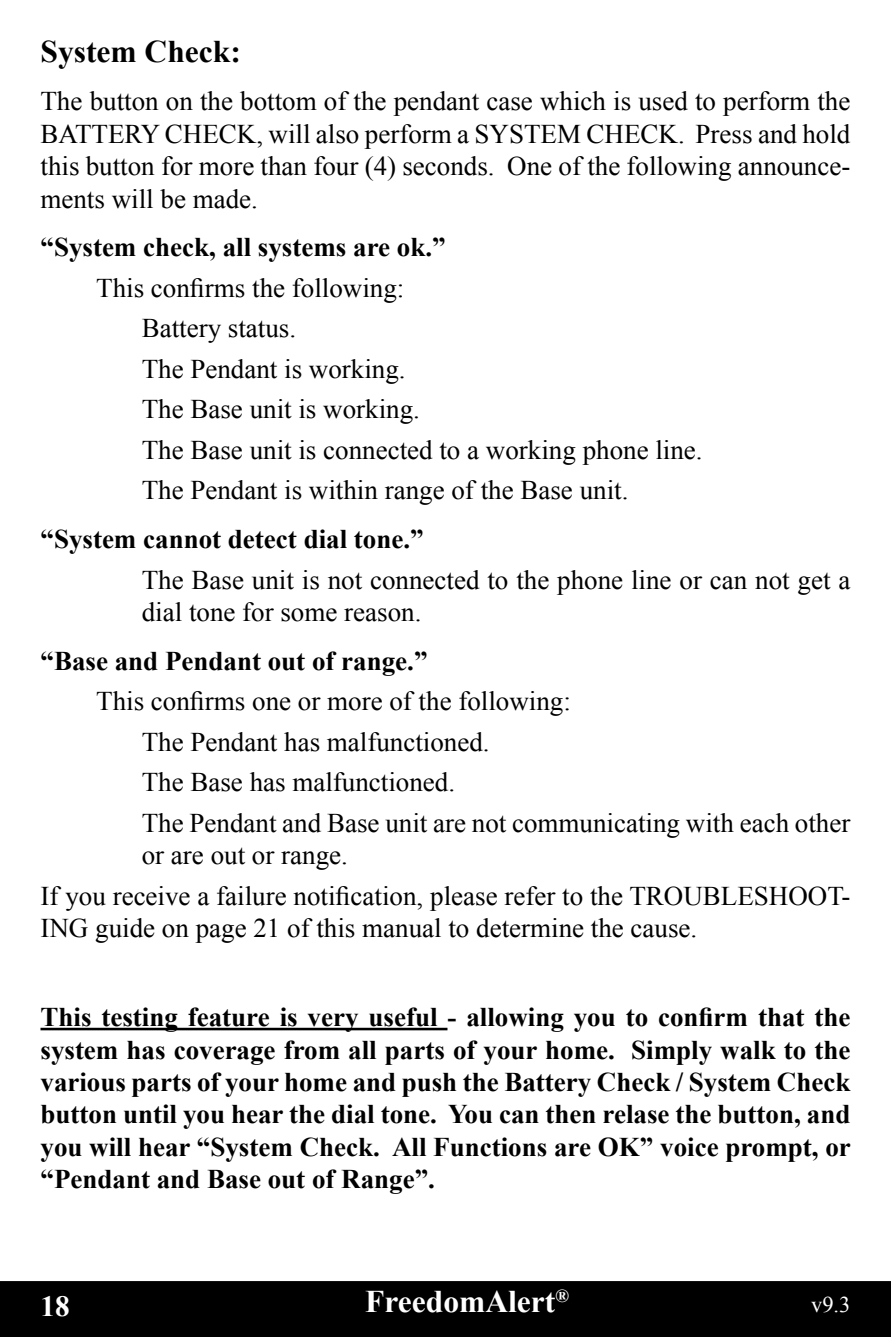
<style>
.page{position:relative;width:891px;height:1337px;background:#fff}
.page>*{position:absolute;margin:0;border:0;box-sizing:border-box;transform-origin:0 0}
.t1{font:700 31.5px "Times New Roman";color:#fff}
.t2{font:700 31.5px "Times New Roman";color:#000}
.t3{font:700 29.25px "Times New Roman";color:#fff}
.t4{font:27px/40.5px "Times New Roman";color:#000}
.t5{font:700 27px/32.4px "Times New Roman";color:#000;text-align:justify}
.t6{font:22.5px "Times New Roman";color:#fff}
</style>
<div class="page">
<div style="left:0;top:1281px;width:890px;height:55px;background:#000"></div>
<svg style="left:890px;top:1281px;width:1px;height:55px"></svg>
<hr style="left:40px;top:1027px;width:407px;height:3px;background:#000">
<p class="t2" style="left:40px;top:30px;width:202px">System Check:</p>
<p class="t4" style="left:40px;top:85px;width:811px;line-height:32.4px;text-align:justify">The button on the bottom of the pendant case which is used to perform the BATTERY CHECK, will also perform a SYSTEM CHECK. Press and hold this button for more than four (4) seconds. One of the following announce&shy;ments will be made.</p>
<p class="t5" style="left:40px;top:230px;width:407px">“System check, all systems are ok.”</p>
<p class="t4" style="left:142px;top:267px;width:562px;text-indent:-46px">This confirms the following:<br>Battery status.<br>The Pendant is working.<br>The Base unit is working.<br>The Base unit is connected to a working phone line.<br>The Pendant is within range of the Base unit.</p>
<p class="t5" style="left:40px;top:522px;width:385px">“System cannot detect dial tone.”</p>
<p class="t4" style="left:142px;top:563px;width:710px;line-height:32.4px">The Base unit is not connected to the phone line or can not get a dial tone for some reason.</p>
<p class="t5" style="left:40px;top:643px;width:389px">“Base and Pendant out of range.”</p>
<p class="t4" style="left:142px;top:680px;width:710px;text-indent:-46px">This confirms one or more of the following:<br>The Pendant has malfunctioned.<br>The Base has malfunctioned.<br>The Pendant and Base unit are not communicating with each other</p>
<p class="t4" style="left:40px;top:834px;width:811px;text-indent:101px">or are out or range.<br>If you receive a failure notification, please refer to the TROUBLESHOOT-</p>
<p class="t4" style="left:40px;top:907px;width:658px">ING guide on page 21 of this manual to determine the cause.</p>
<p class="t5" style="left:40px;top:1000px;width:812px">This testing feature is very useful - allowing you to confirm that the system has coverage from all parts of your home. Simply walk to the various parts of your home and push the Battery Check / System Check button until you hear the dial tone. You can then relase the button, and you will hear “System Check. All Functions are OK” voice prompt, or “Pendant and Base out of Range”.</p>
<p class="t3" style="left:40px;top:1285px;width:31px">18</p>
<p class="t1" style="left:365px;top:1279px;width:205px">FreedomAlert<sup>®</sup></p>
<p class="t6" style="left:811px;top:1289px;width:41px">v9.3</p>
</div>
